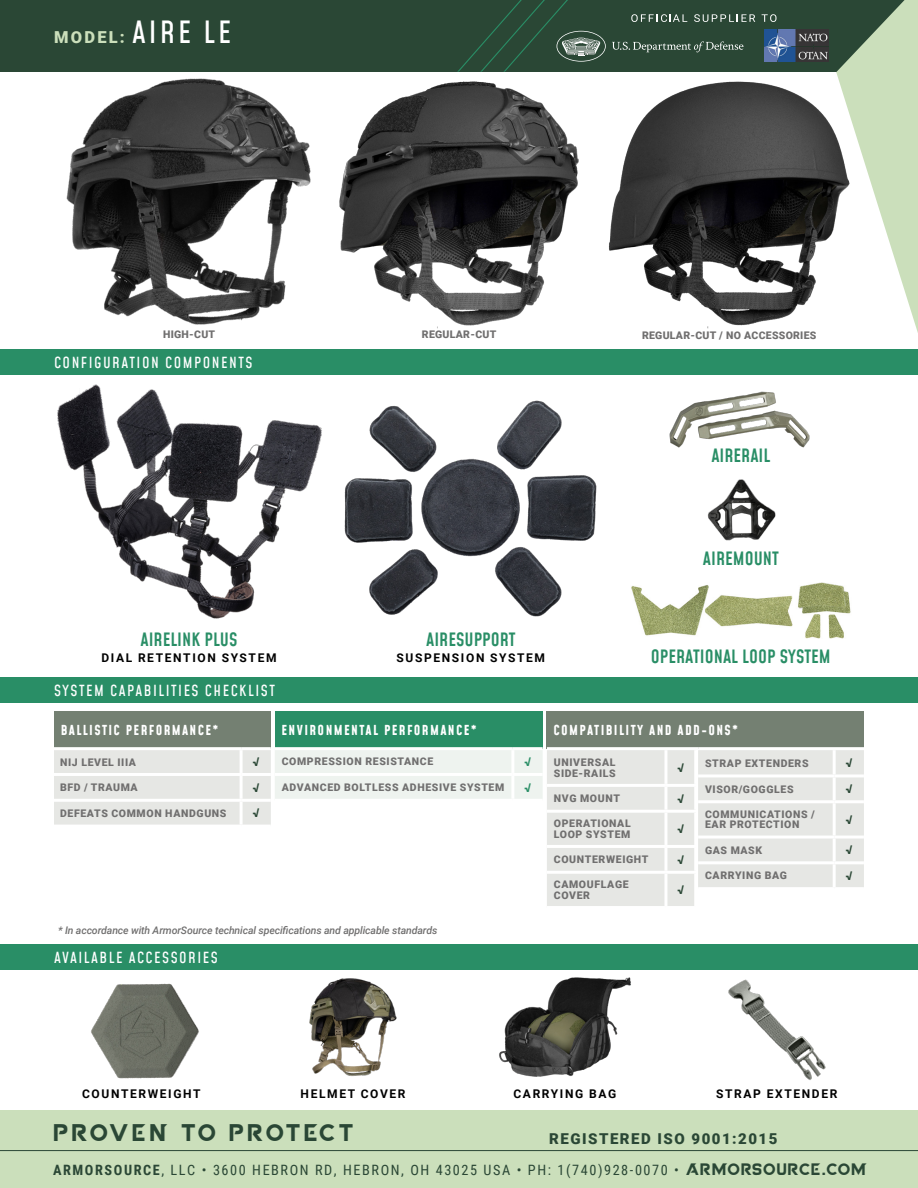
<style>
.page{position:relative;width:918px;height:1188px;background:#fff}
.page>*{position:absolute;margin:0;border:0;box-sizing:border-box;transform-origin:0 0}
.t1{font:24px "Oakle";letter-spacing:.125em;color:#2a4735}
.t2{font:600 18px "Mohave";color:#298e66}
.t3{font:900 16.5px "Roboto";letter-spacing:.135em;color:#cbdfbb}
.t4{font:500 15px "Mohave";letter-spacing:.1em;color:#fff}
.t5{font:900 15px "Roboto";letter-spacing:.1em;color:#2a4735}
.t6{font:14.25px "Roboto Condensed";letter-spacing:.11em;color:#2a4735}
.t7{font:700 13.5px "Mohave";letter-spacing:.1em;color:#fff}
.t8{font:700 12px "Roboto";letter-spacing:.135em;color:#000}
.t9{font:900 12px "Roboto";color:#2a4735}
.t10{font:900 12px "Roboto";color:#298e66}
.t11{font:900 10.5px/10.5px "Roboto";letter-spacing:.06em;color:#706f6f}
.t12{font:italic 500 10.5px "Roboto";letter-spacing:-.01em;color:#706f6f}
.t13{font:900 10.5px "Roboto";letter-spacing:.025em;color:#706f6f}
.s1{font-family:"Mohave";font-weight:500;font-size:30px;color:#fff}
.s2{font-weight:700}
.s3{font-family:"Oakle";font-size:16.5px}
</style>
<div class="page">
<div style="left:0;top:0;width:918px;height:72px;background:#2a4735"></div>
<svg style="left:842px;top:0;width:76px;height:333px"></svg>
<svg style="left:462px;top:0;width:144px;height:66px"></svg>
<svg style="left:612px;top:41px;width:131px;height:11px"></svg>
<img style="left:764px;top:30px;width:64px;height:32px">
<svg style="left:631px;top:14px;width:56px;height:8px"></svg>
<svg style="left:694px;top:14px;width:61px;height:8px"></svg>
<svg style="left:762px;top:14px;width:15px;height:8px"></svg>
<div style="left:0;top:944px;width:918px;height:26px;background:#298e66"></div>
<img style="left:91px;top:983px;width:108px;height:96px">
<div style="left:0;top:1111px;width:918px;height:77px;background:#cbdfbb"></div>
<hr style="left:0;top:1150px;width:918px;height:1px;background:#2a4735">
<div style="left:54px;top:711px;width:217px;height:38px;background:#748072"></div>
<hr style="left:54px;top:747px;width:187px;height:3px;background:#fff">
<hr style="left:241px;top:747px;width:30px;height:3px;background:#fff">
<div style="left:275px;top:711px;width:268px;height:38px;background:#298e66"></div>
<hr style="left:513px;top:747px;width:30px;height:3px;background:#fff">
<hr style="left:275px;top:747px;width:238px;height:3px;background:#fff">
<div style="left:547px;top:711px;width:317px;height:38px;background:#748072"></div>
<hr style="left:547px;top:747px;width:151px;height:3px;background:#fff">
<hr style="left:698px;top:747px;width:166px;height:3px;background:#fff">
<svg style="left:54px;top:750px;width:810px;height:156px"></svg>
<hr style="left:698px;top:774px;width:136px;height:3px;background:#fff">
<hr style="left:698px;top:800px;width:136px;height:3px;background:#fff">
<hr style="left:698px;top:836px;width:136px;height:3px;background:#fff">
<hr style="left:698px;top:861px;width:136px;height:3px;background:#fff">
<hr style="left:698px;top:887px;width:136px;height:3px;background:#fff">
<hr style="left:833px;top:750px;width:3px;height:24px;background:#fff">
<hr style="left:833px;top:777px;width:3px;height:23px;background:#fff">
<hr style="left:834px;top:774px;width:30px;height:3px;background:#fff">
<hr style="left:833px;top:803px;width:3px;height:33px;background:#fff">
<hr style="left:834px;top:800px;width:30px;height:3px;background:#fff">
<hr style="left:833px;top:839px;width:3px;height:22px;background:#fff">
<hr style="left:833px;top:864px;width:3px;height:23px;background:#fff">
<hr style="left:834px;top:836px;width:30px;height:3px;background:#fff">
<hr style="left:834px;top:861px;width:30px;height:3px;background:#fff">
<hr style="left:834px;top:887px;width:30px;height:3px;background:#fff">
<div style="left:0;top:350px;width:918px;height:25px;background:#298e66"></div>
<div style="left:0;top:677px;width:918px;height:26px;background:#298e66"></div>
<img style="left:57px;top:384px;width:265px;height:235px">
<img style="left:707px;top:479px;width:69px;height:62px">
<img style="left:669px;top:391px;width:141px;height:57px">
<img style="left:344px;top:400px;width:253px;height:217px">
<img style="left:309px;top:978px;width:88px;height:98px">
<img style="left:499px;top:977px;width:132px;height:100px">
<img style="left:728px;top:979px;width:98px;height:101px">
<img style="left:66px;top:78px;width:245px;height:247px">
<img style="left:339px;top:66px;width:525px;height:267px">
<img style="left:631px;top:583px;width:220px;height:55px">
<h3 class="t3" style="left:54px;top:26px;width:178px">MODEL: <span class="s1">AIRE LE</span></h3>
<p class="t11" style="left:163px;top:329px;width:54px">HIGH-CUT</p>
<p class="t13" style="left:422px;top:327px;width:76px">REGULAR-CUT</p>
<p class="t13" style="left:642px;top:327px;width:176px">REGULAR-CUT / NO ACCESSORIES</p>
<h3 class="t4" style="left:54px;top:353px;width:200px">CONFIGURATION COMPONENTS</h3>
<h2 class="t2" style="left:711px;top:444px;width:61px">AIRERAIL</h2>
<h2 class="t2" style="left:703px;top:547px;width:77px">AIREMOUNT</h2>
<h2 class="t2" style="left:140px;top:628px;width:99px">AIRELINK PLUS</h2>
<p class="t8" style="left:101px;top:649px;width:177px">DIAL RETENTION SYSTEM</p>
<h3 class="t4" style="left:54px;top:681px;width:223px">SYSTEM CAPABILITIES CHECKLIST</h3>
<h2 class="t2" style="left:426px;top:628px;width:91px">AIRESUPPORT</h2>
<p class="t8" style="left:397px;top:649px;width:150px">SUSPENSION SYSTEM</p>
<h2 class="t2" style="left:651px;top:645px;width:181px">OPERATIONAL LOOP SYSTEM</h2>
<p class="t7" style="left:61px;top:722px;width:159px">BALLISTIC PERFORMANCE*</p>
<p class="t11" style="left:60px;top:756px;width:77px">NIJ LEVEL IIIA</p>
<p class="t9" style="left:253px;top:753px;width:8px">√</p>
<p class="t11" style="left:60px;top:782px;width:79px">BFD / TRAUMA</p>
<p class="t9" style="left:253px;top:779px;width:8px">√</p>
<p class="t11" style="left:60px;top:808px;width:168px">DEFEATS COMMON HANDGUNS</p>
<p class="t9" style="left:253px;top:805px;width:8px">√</p>
<p class="t7" style="left:282px;top:722px;width:197px">ENVIRONMENTAL PERFORMANCE*</p>
<p class="t11" style="left:282px;top:756px;width:153px">COMPRESSION RESISTANCE</p>
<p class="t10" style="left:525px;top:753px;width:8px">√</p>
<p class="t11" style="left:282px;top:782px;width:224px">ADVANCED BOLTLESS ADHESIVE SYSTEM</p>
<p class="t10" style="left:525px;top:779px;width:8px">√</p>
<p class="t12" style="left:58px;top:922px;width:381px">* In accordance with ArmorSource technical specifications and applicable standards</p>
<h3 class="t4" style="left:54px;top:948px;width:165px">AVAILABLE ACCESSORIES</h3>
<p class="t7" style="left:554px;top:722px;width:186px">COMPATIBILITY AND ADD-ONS*</p>
<p class="t11" style="left:554px;top:757px;width:63px">UNIVERSAL<br>SIDE-RAILS</p>
<p class="t9" style="left:678px;top:759px;width:8px">√</p>
<p class="t11" style="left:554px;top:793px;width:68px">NVG MOUNT</p>
<p class="t9" style="left:678px;top:790px;width:8px">√</p>
<p class="t11" style="left:554px;top:818px;width:78px">OPERATIONAL<br>LOOP SYSTEM</p>
<p class="t9" style="left:678px;top:820px;width:8px">√</p>
<p class="t11" style="left:554px;top:854px;width:96px">COUNTERWEIGHT</p>
<p class="t9" style="left:678px;top:851px;width:8px">√</p>
<p class="t11" style="left:554px;top:879px;width:76px">CAMOUFLAGE<br>COVER</p>
<p class="t9" style="left:678px;top:881px;width:8px">√</p>
<p class="t11" style="left:705px;top:757px;width:105px">STRAP EXTENDERS</p>
<p class="t9" style="left:846px;top:755px;width:8px">√</p>
<p class="t11" style="left:705px;top:783px;width:90px">VISOR/GOGGLES</p>
<p class="t9" style="left:846px;top:780px;width:8px">√</p>
<p class="t11" style="left:705px;top:809px;width:111px">COMMUNICATIONS /<br>EAR PROTECTION</p>
<p class="t9" style="left:846px;top:811px;width:8px">√</p>
<p class="t11" style="left:705px;top:844px;width:59px">GAS MASK</p>
<p class="t9" style="left:846px;top:842px;width:8px">√</p>
<p class="t11" style="left:705px;top:870px;width:84px">CARRYING BAG</p>
<p class="t9" style="left:846px;top:867px;width:8px">√</p>
<p class="t8" style="left:82px;top:1085px;width:120px">COUNTERWEIGHT</p>
<p class="t8" style="left:301px;top:1085px;width:106px">HELMET COVER</p>
<p class="t8" style="left:514px;top:1085px;width:104px">CARRYING BAG</p>
<p class="t8" style="left:716px;top:1085px;width:123px">STRAP EXTENDER</p>
<h1 class="t1" style="left:53px;top:1116px;width:302px">PROVEN TO PROTECT</h1>
<h3 class="t5" style="left:549px;top:1129px;width:230px">REGISTERED ISO 9001:2015</h3>
<h3 class="t6" style="left:53px;top:1160px;width:816px"><span class="s2">ARMORSOURCE</span>, LLC • 3600 HEBRON RD, HEBRON, OH 43025 USA • PH: 1(740)928-0070 • <span class="s3">ARMORSOURCE.COM</span></h3>
</div>
